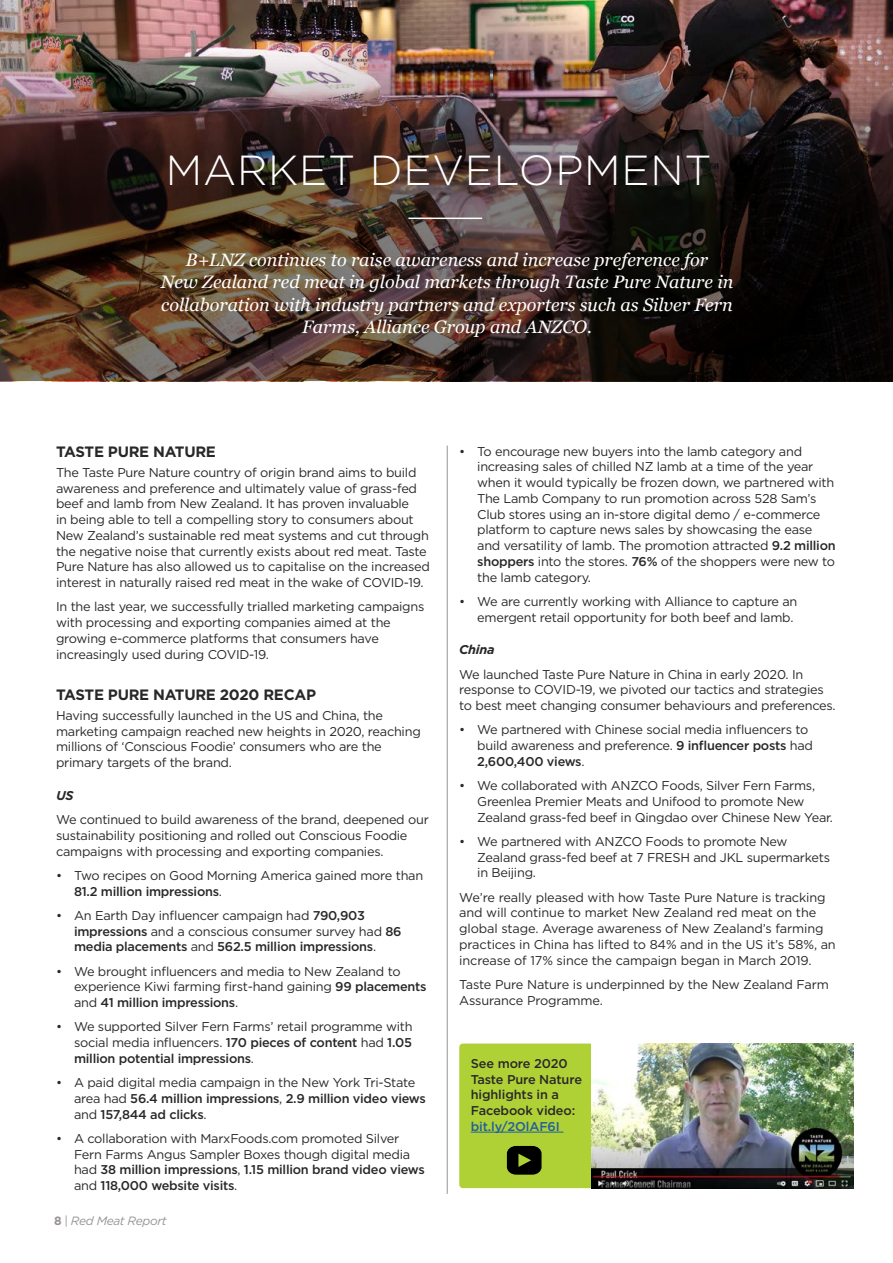
<style>
.page{position:relative;width:893px;height:1263px;background:#fff}
.page>*{position:absolute;margin:0;border:0;box-sizing:border-box;transform-origin:0 0}
.t1{font:300 42px "Gotham";letter-spacing:.02em;color:#fff}
.t2{font:italic 18px/22.5px "Georgia";color:#fff;text-align:center}
.t3{font:700 15px "Gotham";letter-spacing:-.02em;color:#292829}
.t4{font:12.75px/15.8px "Gotham";letter-spacing:-.02em;color:#292829}
.t5{font:500 12.75px/15.8px "Gotham";letter-spacing:-.01em;color:#292829}
.t6{font:500 12.75px "Gotham";letter-spacing:-.01em;color:#215e9e}
.t7{font:italic 700 12.75px "Gotham";letter-spacing:-.02em;color:#292829}
.t8{font:italic 12px "Gotham";letter-spacing:-.03em;color:#989392}
.s1{font-weight:500}
.s2{font-weight:700;font-style:normal}
.s3{font-style:normal}
</style>
<div class="page">
<img style="left:0;top:0;width:893px;height:45px">
<img style="left:0;top:45px;width:893px;height:336px">
<hr style="left:408px;top:218px;width:74px;height:1px;background:#fff">
<hr style="left:447px;top:446px;width:1px;height:748px;background:#939598">
<div style="left:459px;top:1043px;width:176px;height:145px;background:#b0d136;border-radius:4px"></div>
<img style="left:591px;top:1043px;width:263px;height:145px">
<svg style="left:507px;top:1146px;width:35px;height:29px"></svg>
<hr style="left:471px;top:1132px;width:92px;height:1px;background:#215e9e">
<h1 class="t1" style="left:166px;top:144px;width:547px">MARKET DEVELOPMENT</h1>
<h2 class="t2" style="left:161px;top:247px;width:574px">B+LNZ continues to raise awareness and increase preference for<br>New Zealand red meat in global markets through Taste Pure Nature in collaboration with industry partners and exporters such as Silver Fern Farms, Alliance Group and ANZCO.</h2>
<p class="t3" style="left:56px;top:441px;width:161px">TASTE PURE NATURE</p>
<p class="t4" style="left:56px;top:464px;width:375px">The Taste Pure Nature country of origin brand aims to build awareness and preference and ultimately value of grass-fed beef and lamb from New Zealand. It has proven invaluable<br>in being able to tell a compelling story to consumers about New Zealand’s sustainable red meat systems and cut through the negative noise that currently exists about red meat. Taste Pure Nature has also allowed us to capitalise on the increased interest in naturally raised red meat in the wake of COVID-19.</p>
<p class="t4" style="left:56px;top:599px;width:370px">In the last year, we successfully trialled marketing campaigns with processing and exporting companies aimed at the growing e-commerce platforms that consumers have increasingly used during COVID-19.</p>
<p class="t3" style="left:56px;top:684px;width:261px">TASTE PURE NATURE 2020 RECAP</p>
<p class="t4" style="left:56px;top:707px;width:366px">Having successfully launched in the US and China, the marketing campaign reached new heights in 2020, reaching millions of ‘Conscious Foodie’ consumers who are the primary targets of the brand.</p>
<p class="t7" style="left:56px;top:787px;width:19px">US</p>
<p class="t4" style="left:56px;top:811px;width:374px">We continued to build awareness of the brand, deepened our sustainability positioning and rolled out Conscious Foodie campaigns with processing and exporting companies.</p>
<p class="t4" style="left:74px;top:867px;width:351px;text-indent:-18px">• Two recipes on Good Morning America gained more than<br><span class="s1">81.2 million impressions</span>.</p>
<p class="t4" style="left:74px;top:907px;width:329px;text-indent:-18px">• An Earth Day influencer campaign had <span class="s1">790,903 impressions</span> and a conscious consumer survey had <span class="s1">86 media placements</span> and <span class="s1">562.5 million impressions</span>.</p>
<p class="t4" style="left:74px;top:963px;width:354px;text-indent:-18px">• We brought influencers and media to New Zealand to experience Kiwi farming first-hand gaining <span class="s1">99 placements </span>and <span class="s1">41 million impressions</span>.</p>
<p class="t4" style="left:74px;top:1019px;width:340px;text-align:justify;text-indent:-18px">• We supported Silver Fern Farms’ retail programme with social media influencers. <span class="s1">170 pieces of content</span> had <span class="s1">1.05 million potential impressions</span>.</p>
<p class="t4" style="left:74px;top:1074px;width:353px;text-indent:-18px">• A paid digital media campaign in the New York Tri-State area had <span class="s1">56.4 million impressions</span>, <span class="s1">2.9 million video views </span>and <span class="s1">157,844 ad clicks</span>.</p>
<p class="t4" style="left:74px;top:1130px;width:352px;text-indent:-18px">• A collaboration with MarxFoods.com promoted Silver Fern Farms Angus Sampler Boxes though digital media had <span class="s1">38 million impressions</span>, <span class="s1">1.15 million brand video views </span>and <span class="s1">118,000 website visits</span>.</p>
<p class="t8" style="left:54px;top:1213px;width:114px"><span class="s2">8</span> <span class="s3">|</span> Red Meat Report</p>
<p class="t4" style="left:477px;top:443px;width:360px;text-indent:-18px">• To encourage new buyers into the lamb category and increasing sales of chilled NZ lamb at a time of the year when it would typically be frozen down, we partnered with The Lamb Company to run promotion across 528 Sam’s Club stores using an in-store digital demo / e-commerce platform to capture news sales by showcasing the ease and versatility of lamb. The promotion attracted <span class="s1">9.2 million shoppers</span> into the stores. <span class="s1">76%</span> of the shoppers were new to the lamb category.</p>
<p class="t4" style="left:477px;top:593px;width:322px;text-indent:-18px">• We are currently working with Alliance to capture an emergent retail opportunity for both beef and lamb.</p>
<p class="t7" style="left:459px;top:641px;width:37px">China</p>
<p class="t4" style="left:459px;top:666px;width:378px">We launched Taste Pure Nature in China in early 2020. In response to COVID-19, we pivoted our tactics and strategies to best meet changing consumer behaviours and preferences.</p>
<p class="t4" style="left:477px;top:722px;width:337px;text-indent:-18px">• We partnered with Chinese social media influencers to build awareness and preference. <span class="s1">9 influencer posts</span> had<br><span class="s1">2,600,400 views</span>.</p>
<p class="t4" style="left:477px;top:777px;width:357px;text-indent:-18px">• We collaborated with ANZCO Foods, Silver Fern Farms,<br>Greenlea Premier Meats and Unifood to promote New<br>Zealand grass-fed beef in Qingdao over Chinese New Year.</p>
<p class="t4" style="left:477px;top:833px;width:354px;text-indent:-18px">• We partnered with ANZCO Foods to promote New<br>Zealand grass-fed beef at 7 FRESH and JKL supermarkets in Beijing.</p>
<p class="t4" style="left:459px;top:889px;width:378px">We’re really pleased with how Taste Pure Nature is tracking and will continue to market New Zealand red meat on the global stage. Average awareness of New Zealand’s farming practices in China has lifted to 84% and in the US it’s 58%, an increase of 17% since the campaign began in March 2019.</p>
<p class="t4" style="left:459px;top:976px;width:371px">Taste Pure Nature is underpinned by the New Zealand Farm<br>Assurance Programme.</p>
<p class="t5" style="left:471px;top:1055px;width:113px">See more 2020<br>Taste Pure Nature highlights in a<br>Facebook video:</p>
<p class="t6" style="left:471px;top:1118px;width:91px">bit.ly/2OlAF6I</p>
</div>
